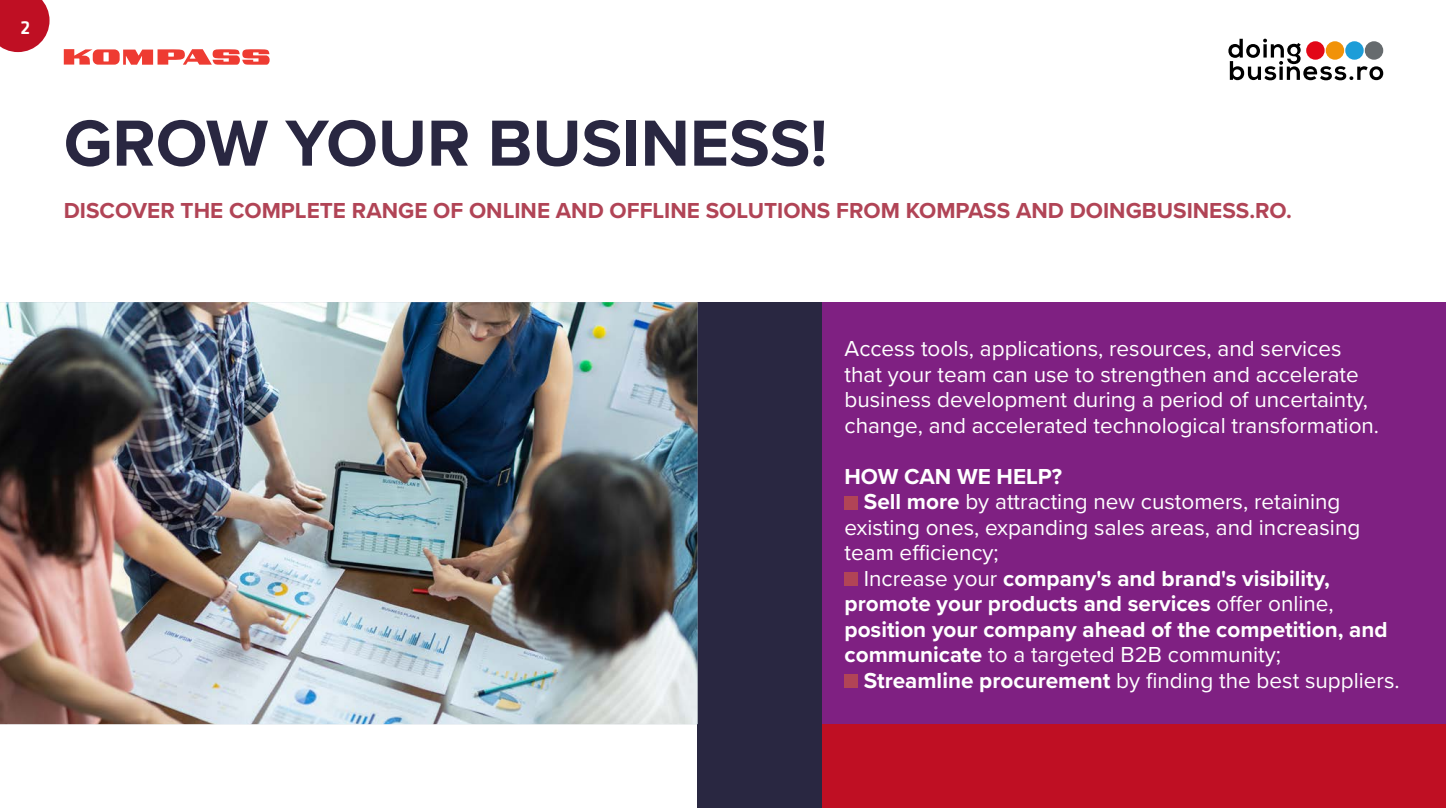
<style>
.page{position:relative;width:1446px;height:808px;background:#fff}
.page>*{position:absolute;margin:0;border:0;box-sizing:border-box;transform-origin:0 0}
.t1{font:700 67.5px "Proxima Nova";color:#292741}
.t2{font:22.5px/25.5px "Proxima Nova";color:#fff}
.t3{font:700 22.5px/25.5px "Proxima Nova";color:#fff}
.t4{font:700 22.5px "Proxima Nova";color:#b14456}
.t5{font:500 19.5px "Klavika";color:#fff}
.s1{font-weight:700}
.s2{font-weight:400}
</style>
<div class="page">
<svg style="left:0;top:0;width:50px;height:52px;background:#c62c3d"></svg>
<div style="left:822px;top:302px;width:624px;height:422px;background:#7f2082"></div>
<div style="left:697px;top:302px;width:125px;height:506px;background:#292741"></div>
<div style="left:822px;top:724px;width:624px;height:84px;background:#bf0f23"></div>
<div style="left:844px;top:496px;width:14px;height:13px;background:#b14456"></div>
<div style="left:844px;top:572px;width:14px;height:14px;background:#b14456"></div>
<div style="left:844px;top:674px;width:14px;height:14px;background:#b14456"></div>
<img style="left:0;top:302px;width:697px;height:422px">
<svg style="left:1228px;top:38px;width:155px;height:43px"></svg>
<svg style="left:64px;top:49px;width:206px;height:16px"></svg>
<p class="t5" style="left:20px;top:17px;width:11px">2</p>
<p class="t1" style="left:64px;top:93px;width:765px">GROW YOUR BUSINESS!</p>
<p class="t4" style="left:64px;top:194px;width:1230px">DISCOVER THE COMPLETE RANGE OF ONLINE AND OFFLINE SOLUTIONS FROM KOMPASS AND DOINGBUSINESS.RO.</p>
<p class="t2" style="left:844px;top:335px;width:536px">Access tools, applications, resources, and services that your team can use to strengthen and accelerate business development during a period of uncertainty, change, and accelerated technological transformation.</p>
<p class="t3" style="left:844px;top:463px;width:219px">HOW CAN WE HELP?</p>
<p class="t2" style="left:844px;top:488px;width:517px;text-indent:19px"><span class="s1">Sell more</span> by attracting new customers, retaining existing ones, expanding sales areas, and increasing team efficiency;</p>
<p class="t3" style="left:844px;top:565px;width:545px;text-indent:19px"><span class="s2">Increase your</span> company's and brand's visibility, promote your products and services <span class="s2">offer online, </span>position your company ahead of the competition, and communicate <span class="s2">to a targeted B2B community;</span></p>
<p class="t2" style="left:864px;top:667px;width:537px"><span class="s1">Streamline procurement</span> by finding the best suppliers.</p>
</div>
